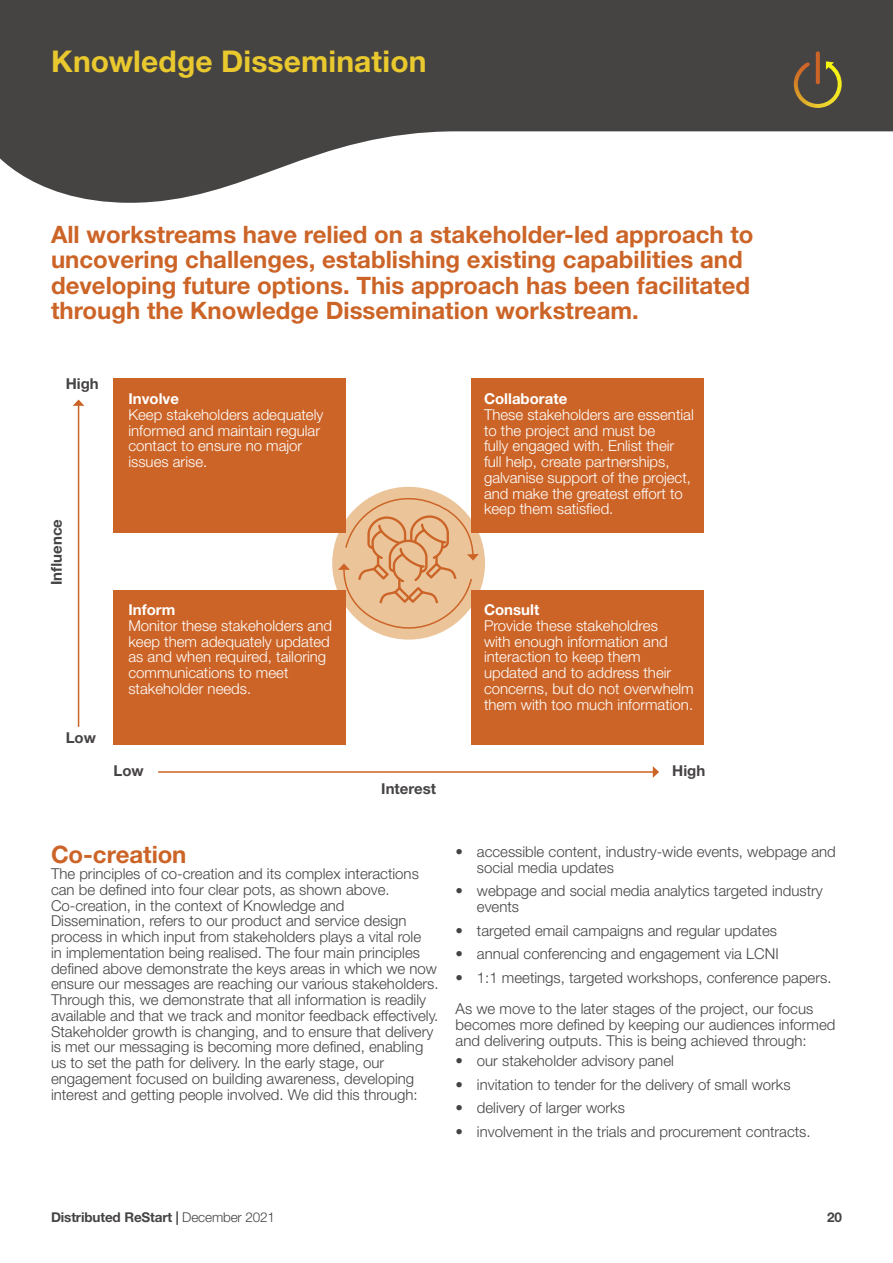
<style>
.page{position:relative;width:893px;height:1263px;background:#fff}
.page>*{position:absolute;margin:0;border:0;box-sizing:border-box;transform-origin:0 0}
.t1{font:700 30px "Helvetica Neue LT Std";letter-spacing:.005em;color:#e9c92e}
.t2{font:700 24px/25.5px "Helvetica Neue LT Std";color:#cc6427}
.t3{font:300 15px/15.8px "Helvetica Neue LT Std";color:#464343}
.t4{font:300 15px/15.8px "Helvetica Neue LT Std";color:#fff}
.t5{font:700 15px "Helvetica Neue LT Std";color:#fff}
.t6{font:700 15px "Helvetica Neue LT Std";color:#464343}
.t7{font:700 13.5px "Helvetica Neue LT Std";letter-spacing:-.01em;color:#464343}
.s1{font-weight:700}
.s2{font-weight:300}
</style>
<div class="page">
<svg style="left:0;top:0;width:893px;height:203px;fill:#464343"></svg>
<svg style="left:816px;top:51px;width:4px;height:33px"></svg>
<svg style="left:794px;top:61px;width:48px;height:47px;background:#6e5f3a"></svg>
<div style="left:332px;top:487px;width:153px;height:153px;background:#ebc499;border-radius:50%"></div>
<div style="left:114px;top:378px;width:232px;height:155px;background:#cc6427"></div>
<div style="left:114px;top:590px;width:232px;height:155px;background:#cc6427"></div>
<div style="left:471px;top:378px;width:233px;height:155px;background:#cc6427"></div>
<div style="left:471px;top:590px;width:233px;height:155px;background:#cc6427"></div>
<hr style="left:158px;top:771px;width:495px;height:2px;background:#cc6427">
<svg style="left:653px;top:766px;width:6px;height:12px"></svg>
<hr style="left:78px;top:405px;width:1px;height:322px;background:#cc6427">
<svg style="left:73px;top:399px;width:11px;height:7px"></svg>
<svg style="left:338px;top:490px;width:141px;height:146px"></svg>
<h1 class="t1" style="left:51px;top:43px;width:377px">Knowledge Dissemination</h1>
<p class="t2" style="left:51px;top:221px;width:704px">All workstreams have relied on a stakeholder-led approach to uncovering challenges, establishing existing capabilities and developing future options. This approach has been facilitated through the Knowledge Dissemination workstream.</p>
<p class="t6" style="left:66px;top:375px;width:35px">High</p>
<p class="t5" style="left:128px;top:389px;width:52px">Involve</p>
<p class="t4" style="left:128px;top:406px;width:197px">Keep stakeholders adequately informed and maintain regular contact to ensure no major issues arise.</p>
<p class="t6" style="left:47px;top:585px;width:68px;rotate:-90deg">Influence</p>
<p class="t6" style="left:66px;top:728px;width:32px">Low</p>
<p class="t5" style="left:128px;top:600px;width:48px">Inform</p>
<p class="t4" style="left:128px;top:617px;width:205px">Monitor these stakeholders and keep them adequately updated as and when required, tailoring communications to meet stakeholder needs.</p>
<p class="t6" style="left:114px;top:761px;width:32px">Low</p>
<p class="t6" style="left:381px;top:779px;width:56px">Interest</p>
<p class="t5" style="left:484px;top:389px;width:85px">Collaborate</p>
<p class="t4" style="left:484px;top:406px;width:211px">These stakeholders are essential to the project and must be<br>fully engaged with. Enlist their full help, create partnerships, galvanise support of the project, and make the greatest effort to keep them satisfied.</p>
<p class="t5" style="left:484px;top:600px;width:57px">Consult</p>
<p class="t4" style="left:484px;top:617px;width:211px">Provide these stakeholdres<br>with enough information and interaction to keep them updated and to address their concerns, but do not overwhelm them with too much information.</p>
<p class="t6" style="left:672px;top:761px;width:35px">High</p>
<h2 class="t2" style="left:51px;top:841px;width:137px">Co-creation</h2>
<p class="t3" style="left:51px;top:866px;width:389px">The principles of co-creation and its complex interactions can be defined into four clear pots, as shown above.<br>Co-creation, in the context of Knowledge and Dissemination, refers to our product and service design process in which input from stakeholders plays a vital role<br>in implementation being realised. The four main principles defined above demonstrate the keys areas in which we now ensure our messages are reaching our various stakeholders.<br>Through this, we demonstrate that all information is readily available and that we track and monitor feedback effectively.<br>Stakeholder growth is changing, and to ensure that delivery is met our messaging is becoming more defined, enabling us to set the path for delivery. In the early stage, our engagement focused on building awareness, developing interest and getting people involved. We did this through:</p>
<p class="t3" style="left:477px;top:843px;width:360px;text-indent:-21px"><span class="s1">•</span> accessible content, industry-wide events, webpage and social media updates</p>
<p class="t3" style="left:477px;top:883px;width:347px;text-indent:-21px"><span class="s1">•</span> webpage and social media analytics targeted industry events</p>
<p class="t3" style="left:456px;top:922px;width:323px"><span class="s1">•</span> targeted email campaigns and regular updates</p>
<p class="t3" style="left:456px;top:946px;width:325px"><span class="s1">•</span> annual conferencing and engagement via LCNI</p>
<p class="t3" style="left:456px;top:961px;width:377px;line-height:31.5px"><span class="s1">•</span> 1:1 meetings, targeted workshops, conference papers.<br>As we move to the later stages of the project, our focus</p>
<p class="t3" style="left:456px;top:1017px;width:381px">becomes more defined by keeping our audiences informed and delivering outputs. This is being achieved through:</p>
<p class="t3" style="left:456px;top:1052px;width:220px"><span class="s1">•</span> our stakeholder advisory panel</p>
<p class="t3" style="left:456px;top:1076px;width:336px"><span class="s1">•</span> invitation to tender for the delivery of small works</p>
<p class="t3" style="left:456px;top:1100px;width:171px"><span class="s1">•</span> delivery of larger works</p>
<p class="t3" style="left:456px;top:1123px;width:356px"><span class="s1">•</span> involvement in the trials and procurement contracts.</p>
<p class="t7" style="left:51px;top:1208px;width:225px">Distributed ReStart | <span class="s2">December 2021</span></p>
<p class="t7" style="left:827px;top:1208px;width:16px">20</p>
</div>
